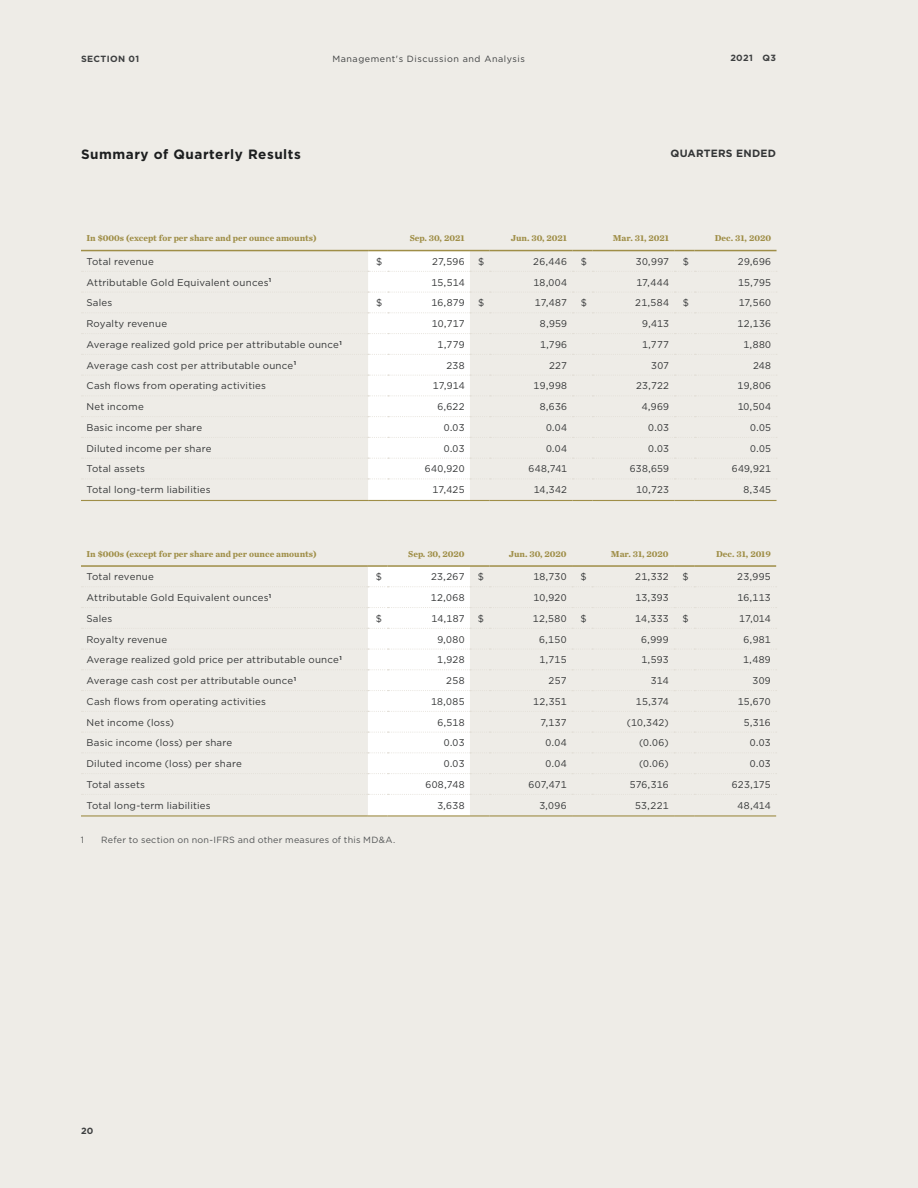
<style>
.page{position:relative;width:918px;height:1188px;background:#eeece7}
.page>*{position:absolute;margin:0;border:0;box-sizing:border-box;transform-origin:0 0}
.t1{font:700 13.5px "Gotham";letter-spacing:.04em;color:#1c1e1f}
.t2{font:700 10.5px "Gotham";letter-spacing:.02em;color:#333536}
.t3{font:9.75px "Gotham";letter-spacing:.025em;color:#333536}
.t4{font:700 9px "Chronicle Text G2";color:#9f8e47}
.t5{font:9px "Gotham";letter-spacing:.025em;color:#515354}
.t6{font:9px "Gotham";letter-spacing:.06em;color:#3d3f40}
.t7{font:700 9px "Gotham";letter-spacing:.04em;color:#3d3f40}
</style>
<div class="page">
<svg style="left:81px;top:250px;width:696px;height:251px"></svg>
<svg style="left:81px;top:565px;width:696px;height:252px"></svg>
<p class="t7" style="left:81px;top:53px;width:60px">SECTION 01</p>
<p class="t6" style="left:332px;top:54px;width:194px">Management's Discussion and Analysis</p>
<p class="t7" style="left:730px;top:52px;width:47px">2021 Q3</p>
<h1 class="t1" style="left:81px;top:146px;width:221px">Summary of Quarterly Results</h1>
<p class="t2" style="left:671px;top:146px;width:107px">QUARTERS ENDED</p>
<p class="t4" style="left:86px;top:231px;width:232px">In $000s (except for per share and per ounce amounts)</p>
<p class="t4" style="left:410px;top:231px;width:56px">Sep. 30, 2021</p>
<p class="t4" style="left:511px;top:231px;width:58px">Jun. 30, 2021</p>
<p class="t4" style="left:613px;top:231px;width:58px">Mar. 31, 2021</p>
<p class="t4" style="left:715px;top:231px;width:58px">Dec. 31, 2020</p>
<p class="t3" style="left:86px;top:255px;width:69px">Total revenue</p>
<p class="t3" style="left:376px;top:255px;width:8px">$</p>
<p class="t3" style="left:432px;top:255px;width:34px">27,596</p>
<p class="t3" style="left:478px;top:255px;width:8px">$</p>
<p class="t3" style="left:533px;top:255px;width:35px">26,446</p>
<p class="t3" style="left:581px;top:255px;width:8px">$</p>
<p class="t3" style="left:636px;top:255px;width:35px">30,997</p>
<p class="t3" style="left:683px;top:255px;width:8px">$</p>
<p class="t3" style="left:738px;top:255px;width:35px">29,696</p>
<p class="t3" style="left:86px;top:276px;width:186px">Attributable Gold Equivalent ounces<sup>1</sup></p>
<p class="t3" style="left:431px;top:276px;width:35px">15,514</p>
<p class="t3" style="left:533px;top:276px;width:35px">18,004</p>
<p class="t3" style="left:636px;top:276px;width:34px">17,444</p>
<p class="t3" style="left:738px;top:276px;width:35px">15,795</p>
<p class="t3" style="left:86px;top:297px;width:28px">Sales</p>
<p class="t3" style="left:376px;top:297px;width:8px">$</p>
<p class="t3" style="left:432px;top:297px;width:35px">16,879</p>
<p class="t3" style="left:478px;top:297px;width:8px">$</p>
<p class="t3" style="left:535px;top:297px;width:34px">17,487</p>
<p class="t3" style="left:581px;top:297px;width:8px">$</p>
<p class="t3" style="left:635px;top:297px;width:35px">21,584</p>
<p class="t3" style="left:683px;top:297px;width:8px">$</p>
<p class="t3" style="left:739px;top:297px;width:34px">17,560</p>
<p class="t3" style="left:86px;top:317px;width:82px">Royalty revenue</p>
<p class="t3" style="left:432px;top:317px;width:34px">10,717</p>
<p class="t3" style="left:540px;top:317px;width:29px">8,959</p>
<p class="t3" style="left:642px;top:317px;width:28px">9,413</p>
<p class="t3" style="left:738px;top:317px;width:35px">12,136</p>
<p class="t3" style="left:86px;top:338px;width:257px">Average realized gold price per attributable ounce<sup>1</sup></p>
<p class="t3" style="left:438px;top:338px;width:29px">1,779</p>
<p class="t3" style="left:540px;top:338px;width:29px">1,796</p>
<p class="t3" style="left:642px;top:338px;width:29px">1,777</p>
<p class="t3" style="left:744px;top:338px;width:29px">1,880</p>
<p class="t3" style="left:86px;top:359px;width:211px">Average cash cost per attributable ounce<sup>1</sup></p>
<p class="t3" style="left:446px;top:359px;width:20px">238</p>
<p class="t3" style="left:549px;top:359px;width:20px">227</p>
<p class="t3" style="left:651px;top:359px;width:19px">307</p>
<p class="t3" style="left:753px;top:359px;width:20px">248</p>
<p class="t3" style="left:86px;top:380px;width:181px">Cash flows from operating activities</p>
<p class="t3" style="left:433px;top:380px;width:33px">17,914</p>
<p class="t3" style="left:534px;top:380px;width:35px">19,998</p>
<p class="t3" style="left:636px;top:380px;width:35px">23,722</p>
<p class="t3" style="left:738px;top:380px;width:35px">19,806</p>
<p class="t3" style="left:86px;top:400px;width:59px">Net income</p>
<p class="t3" style="left:437px;top:400px;width:29px">6,622</p>
<p class="t3" style="left:540px;top:400px;width:29px">8,636</p>
<p class="t3" style="left:642px;top:400px;width:29px">4,969</p>
<p class="t3" style="left:738px;top:400px;width:35px">10,504</p>
<p class="t3" style="left:86px;top:421px;width:117px">Basic income per share</p>
<p class="t3" style="left:444px;top:421px;width:22px">0.03</p>
<p class="t3" style="left:546px;top:421px;width:23px">0.04</p>
<p class="t3" style="left:648px;top:421px;width:22px">0.03</p>
<p class="t3" style="left:750px;top:421px;width:22px">0.05</p>
<p class="t3" style="left:86px;top:442px;width:127px">Diluted income per share</p>
<p class="t3" style="left:444px;top:442px;width:22px">0.03</p>
<p class="t3" style="left:546px;top:442px;width:23px">0.04</p>
<p class="t3" style="left:648px;top:442px;width:22px">0.03</p>
<p class="t3" style="left:750px;top:442px;width:22px">0.05</p>
<p class="t3" style="left:86px;top:463px;width:60px">Total assets</p>
<p class="t3" style="left:425px;top:463px;width:41px">640,920</p>
<p class="t3" style="left:528px;top:463px;width:40px">648,741</p>
<p class="t3" style="left:630px;top:463px;width:41px">638,659</p>
<p class="t3" style="left:732px;top:463px;width:41px">649,921</p>
<p class="t3" style="left:86px;top:483px;width:126px">Total long-term liabilities</p>
<p class="t3" style="left:432px;top:483px;width:34px">17,425</p>
<p class="t3" style="left:534px;top:483px;width:35px">14,342</p>
<p class="t3" style="left:636px;top:483px;width:34px">10,723</p>
<p class="t3" style="left:744px;top:483px;width:29px">8,345</p>
<p class="t4" style="left:86px;top:547px;width:232px">In $000s (except for per share and per ounce amounts)</p>
<p class="t4" style="left:408px;top:547px;width:58px">Sep. 30, 2020</p>
<p class="t4" style="left:509px;top:547px;width:59px">Jun. 30, 2020</p>
<p class="t4" style="left:611px;top:547px;width:59px">Mar. 31, 2020</p>
<p class="t4" style="left:716px;top:547px;width:56px">Dec. 31, 2019</p>
<p class="t3" style="left:86px;top:571px;width:69px">Total revenue</p>
<p class="t3" style="left:376px;top:571px;width:8px">$</p>
<p class="t3" style="left:431px;top:571px;width:35px">23,267</p>
<p class="t3" style="left:478px;top:571px;width:8px">$</p>
<p class="t3" style="left:533px;top:571px;width:35px">18,730</p>
<p class="t3" style="left:580px;top:571px;width:8px">$</p>
<p class="t3" style="left:635px;top:571px;width:35px">21,332</p>
<p class="t3" style="left:683px;top:571px;width:8px">$</p>
<p class="t3" style="left:737px;top:571px;width:35px">23,995</p>
<p class="t3" style="left:86px;top:591px;width:186px">Attributable Gold Equivalent ounces<sup>1</sup></p>
<p class="t3" style="left:431px;top:591px;width:35px">12,068</p>
<p class="t3" style="left:534px;top:591px;width:35px">10,920</p>
<p class="t3" style="left:635px;top:591px;width:35px">13,393</p>
<p class="t3" style="left:738px;top:591px;width:35px">16,113</p>
<p class="t3" style="left:86px;top:612px;width:28px">Sales</p>
<p class="t3" style="left:376px;top:612px;width:8px">$</p>
<p class="t3" style="left:431px;top:612px;width:35px">14,187</p>
<p class="t3" style="left:478px;top:612px;width:8px">$</p>
<p class="t3" style="left:533px;top:612px;width:35px">12,580</p>
<p class="t3" style="left:580px;top:612px;width:8px">$</p>
<p class="t3" style="left:635px;top:612px;width:35px">14,333</p>
<p class="t3" style="left:683px;top:612px;width:8px">$</p>
<p class="t3" style="left:739px;top:612px;width:33px">17,014</p>
<p class="t3" style="left:86px;top:633px;width:82px">Royalty revenue</p>
<p class="t3" style="left:437px;top:633px;width:29px">9,080</p>
<p class="t3" style="left:539px;top:633px;width:29px">6,150</p>
<p class="t3" style="left:641px;top:633px;width:29px">6,999</p>
<p class="t3" style="left:744px;top:633px;width:29px">6,981</p>
<p class="t3" style="left:86px;top:654px;width:257px">Average realized gold price per attributable ounce<sup>1</sup></p>
<p class="t3" style="left:437px;top:654px;width:29px">1,928</p>
<p class="t3" style="left:540px;top:654px;width:29px">1,715</p>
<p class="t3" style="left:642px;top:654px;width:29px">1,593</p>
<p class="t3" style="left:743px;top:654px;width:29px">1,489</p>
<p class="t3" style="left:86px;top:674px;width:211px">Average cash cost per attributable ounce<sup>1</sup></p>
<p class="t3" style="left:446px;top:674px;width:20px">258</p>
<p class="t3" style="left:549px;top:674px;width:20px">257</p>
<p class="t3" style="left:651px;top:674px;width:19px">314</p>
<p class="t3" style="left:753px;top:674px;width:20px">309</p>
<p class="t3" style="left:86px;top:695px;width:181px">Cash flows from operating activities</p>
<p class="t3" style="left:431px;top:695px;width:35px">18,085</p>
<p class="t3" style="left:533px;top:695px;width:35px">12,351</p>
<p class="t3" style="left:636px;top:695px;width:34px">15,374</p>
<p class="t3" style="left:738px;top:695px;width:35px">15,670</p>
<p class="t3" style="left:86px;top:716px;width:89px">Net income (loss)</p>
<p class="t3" style="left:437px;top:716px;width:29px">6,518</p>
<p class="t3" style="left:540px;top:716px;width:28px">7,137</p>
<p class="t3" style="left:627px;top:716px;width:43px">(10,342)</p>
<p class="t3" style="left:744px;top:716px;width:29px">5,316</p>
<p class="t3" style="left:86px;top:737px;width:147px">Basic income (loss) per share</p>
<p class="t3" style="left:444px;top:737px;width:22px">0.03</p>
<p class="t3" style="left:546px;top:737px;width:23px">0.04</p>
<p class="t3" style="left:639px;top:737px;width:31px">(0.06)</p>
<p class="t3" style="left:750px;top:737px;width:22px">0.03</p>
<p class="t3" style="left:86px;top:757px;width:157px">Diluted income (loss) per share</p>
<p class="t3" style="left:444px;top:757px;width:22px">0.03</p>
<p class="t3" style="left:546px;top:757px;width:23px">0.04</p>
<p class="t3" style="left:639px;top:757px;width:31px">(0.06)</p>
<p class="t3" style="left:750px;top:757px;width:22px">0.03</p>
<p class="t3" style="left:86px;top:778px;width:60px">Total assets</p>
<p class="t3" style="left:426px;top:778px;width:41px">608,748</p>
<p class="t3" style="left:529px;top:778px;width:39px">607,471</p>
<p class="t3" style="left:630px;top:778px;width:40px">576,316</p>
<p class="t3" style="left:732px;top:778px;width:40px">623,175</p>
<p class="t3" style="left:86px;top:799px;width:126px">Total long-term liabilities</p>
<p class="t3" style="left:437px;top:799px;width:29px">3,638</p>
<p class="t3" style="left:539px;top:799px;width:29px">3,096</p>
<p class="t3" style="left:635px;top:799px;width:35px">53,221</p>
<p class="t3" style="left:738px;top:799px;width:35px">48,414</p>
<p class="t5" style="left:81px;top:834px;width:5px">1</p>
<p class="t5" style="left:101px;top:834px;width:296px">Refer to section on non-IFRS and other measures of this MD&amp;A.</p>
<p class="t7" style="left:81px;top:1125px;width:14px">20</p>
</div>
